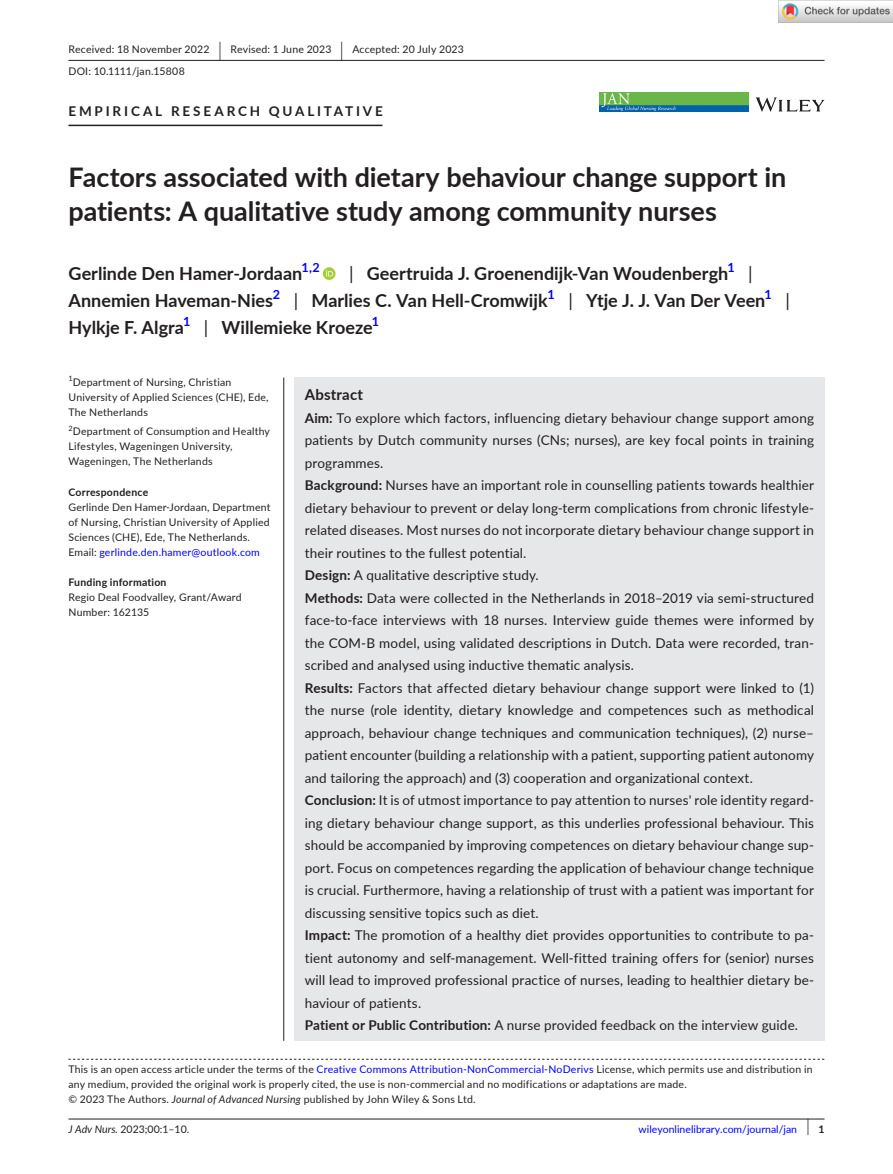
<style>
.page{position:relative;width:893px;height:1174px;background:#fff}
.page>*{position:absolute;margin:0;border:0;box-sizing:border-box;transform-origin:0 0}
.t1{font:700 27px/34.5px "Lato";letter-spacing:-.005em;color:#231f20}
.t2{font:700 18px "Lato";color:#231f20}
.t3{font:18px "Lato";color:#231f20}
.t4{font:700 15px "Lato";letter-spacing:.015em;color:#231f20}
.t5{font:13.5px/22.5px "Lato";letter-spacing:.01em;color:#231f20}
.t6{font:700 13.5px "Lato";letter-spacing:.21em;color:#231f20}
.t7{font:700 12.6px "Lato";color:#00f}
.t8{font:10.5px/15px "Lato";letter-spacing:.02em;color:#231f20}
.t9{font:10.5px "Lato";color:#00f}
.t10{font:700 10.5px "Lato";letter-spacing:.02em;color:#231f20}
.t11{font:7.35px "Lato";color:#231f20}
.s1{font-size:19.65px}
.s2{font-weight:400}
.s3{color:#00f}
.s4{font-weight:700}
.s5{font-style:italic}
.s6{font-size:17.4px;color:#231f20}
.s7{font-weight:700;color:#231f20}
</style>
<div class="page">
<hr style="left:68px;top:1118px;width:756px;height:1px;background:#231f20">
<svg style="left:756px;top:97px;width:68px;height:15px"></svg>
<img style="left:599px;top:92px;width:149px;height:20px">
<hr style="left:68px;top:60px;width:756px;height:1px;background:#231f20">
<hr style="left:68px;top:125px;width:314px;height:1px;background:#231f20">
<svg style="left:323px;top:267px;width:13px;height:13px"></svg>
<svg style="left:326px;top:269px;width:7px;height:7px"></svg>
<svg style="left:68px;top:1058px;width:756px;height:1px"></svg>
<div style="left:294px;top:377px;width:530px;height:663px;background:#e6e7e9"></div>
<hr style="left:283px;top:377px;width:1px;height:663px;background:#231f20">
<img style="left:779px;top:0;width:114px;height:23px">
<p class="t8" style="left:68px;top:38px;width:397px;line-height:21.8px">Received: 18 November 2022 <span class="s1">|</span> Revised: 1 June 2023 <span class="s1">|</span> Accepted: 20 July 2023<br>DOI: 10.1111/jan.15808</p>
<p class="t6" style="left:68px;top:101px;width:316px">EMPIRICAL RESEARCH QUALITATIVE</p>
<h1 class="t1" style="left:68px;top:159px;width:719px">Factors associated with dietary behaviour change support in patients: A qualitative study among community nurses</h1>
<h2 class="t2" style="left:68px;top:260px;width:235px">Gerlinde Den Hamer-Jordaan</h2>
<p class="t7" style="left:301px;top:258px;width:20px">1,2</p>
<h2 class="t2" style="left:349px;top:260px;width:381px"><span class="s2">|</span> Geertruida J. Groenendijk-Van Woudenbergh</h2>
<p class="t7" style="left:727px;top:258px;width:9px">1</p>
<h2 class="t3" style="left:748px;top:260px;width:6px">|</h2>
<h2 class="t2" style="left:68px;top:287px;width:206px">Annemien Haveman-Nies</h2>
<p class="t7" style="left:273px;top:285px;width:9px">2</p>
<h2 class="t2" style="left:294px;top:287px;width:255px"><span class="s2">|</span> Marlies C. Van Hell-Cromwijk</h2>
<p class="t7" style="left:548px;top:285px;width:9px">1</p>
<h2 class="t2" style="left:568px;top:287px;width:199px"><span class="s2">|</span> Ytje J. J. Van Der Veen</h2>
<p class="t7" style="left:764px;top:285px;width:9px">1</p>
<h2 class="t3" style="left:785px;top:287px;width:6px">|</h2>
<h2 class="t2" style="left:68px;top:314px;width:117px">Hylkje F. Algra</h2>
<p class="t7" style="left:183px;top:312px;width:9px">1</p>
<h2 class="t2" style="left:204px;top:314px;width:170px"><span class="s2">|</span> Willemieke Kroeze</h2>
<p class="t7" style="left:372px;top:312px;width:9px">1</p>
<p class="t11" style="left:68px;top:373px;width:6px">1</p>
<p class="t8" style="left:68px;top:374px;width:202px;text-indent:4px">Department of Nursing, Christian<br>University of Applied Sciences (CHE), Ede,<br>The Netherlands</p>
<p class="t8" style="left:68px;top:424px;width:203px"><sup>2</sup>Department of Consumption and Healthy<br>Lifestyles, Wageningen University,<br>Wageningen, The Netherlands</p>
<p class="t10" style="left:68px;top:484px;width:81px">Correspondence</p>
<p class="t8" style="left:68px;top:499px;width:204px">Gerlinde Den Hamer-Jordaan, Department of Nursing, Christian University of Applied Sciences (CHE), Ede, The Netherlands.<br>Email: <span class="s3">gerlinde.den.hamer@outlook.com</span></p>
<p class="t10" style="left:68px;top:574px;width:100px">Funding information</p>
<p class="t8" style="left:68px;top:589px;width:175px">Regio Deal Foodvalley, Grant/Award<br>Number: 162135</p>
<p class="t4" style="left:305px;top:383px;width:60px">Abstract</p>
<p class="t5" style="left:305px;top:406px;width:511px"><span class="s4">Aim:</span> To explore which factors, influencing dietary behaviour change support among patients by Dutch community nurses (CNs; nurses), are key focal points in training programmes.<br><span class="s4">Background:</span> Nurses have an important role in counselling patients towards healthier dietary behaviour to prevent or delay long-term complications from chronic lifestyle&shy;related diseases. Most nurses do not incorporate dietary behaviour change support in their routines to the fullest potential.<br><span class="s4">Design:</span> A qualitative descriptive study.<br><span class="s4">Methods:</span> Data were collected in the Netherlands in 2018–2019 via semi-structured face-to-face interviews with 18 nurses. Interview guide themes were informed by the COM-B model, using validated descriptions in Dutch. Data were recorded, tran&shy;scribed and analysed using inductive thematic analysis.<br><span class="s4">Results:</span> Factors that affected dietary behaviour change support were linked to (1) the nurse (role identity, dietary knowledge and competences such as methodical approach, behaviour change techniques and communication techniques), (2) nurse– patient encounter (building a relationship with a patient, supporting patient autonomy and tailoring the approach) and (3) cooperation and organizational context.<br><span class="s4">Conclusion:</span> It is of utmost importance to pay attention to nurses' role identity regard&shy;ing dietary behaviour change support, as this underlies professional behaviour. This should be accompanied by improving competences on dietary behaviour change sup&shy;port. Focus on competences regarding the application of behaviour change technique is crucial. Furthermore, having a relationship of trust with a patient was important for discussing sensitive topics such as diet.<br><span class="s4">Impact:</span> The promotion of a healthy diet provides opportunities to contribute to pa&shy;tient autonomy and self-management. Well-fitted training offers for (senior) nurses will lead to improved professional practice of nurses, leading to healthier dietary be&shy;haviour of patients.<br><span class="s4">Patient or Public Contribution:</span> A nurse provided feedback on the interview guide.</p>
<p class="t8" style="left:68px;top:1061px;width:746px">This is an open access article under the terms of the <span class="s3">Creative Commons Attribution-NonCommercial-NoDerivs</span> License, which permits use and distribution in any medium, provided the original work is properly cited, the use is non-commercial and no modifications or adaptations are made.<br>© 2023 The Authors. <span class="s5">Journal of Advanced Nursing</span> published by John Wiley &amp; Sons Ltd.</p>
<p class="t8" style="left:68px;top:1121px;width:122px"><span class="s5">J Adv Nurs.</span> 2023;00:1–10.</p>
<p class="t9" style="left:639px;top:1121px;width:187px">wileyonlinelibrary.com/journal/jan <span class="s6">|</span> <span class="s7">1</span></p>
</div>
